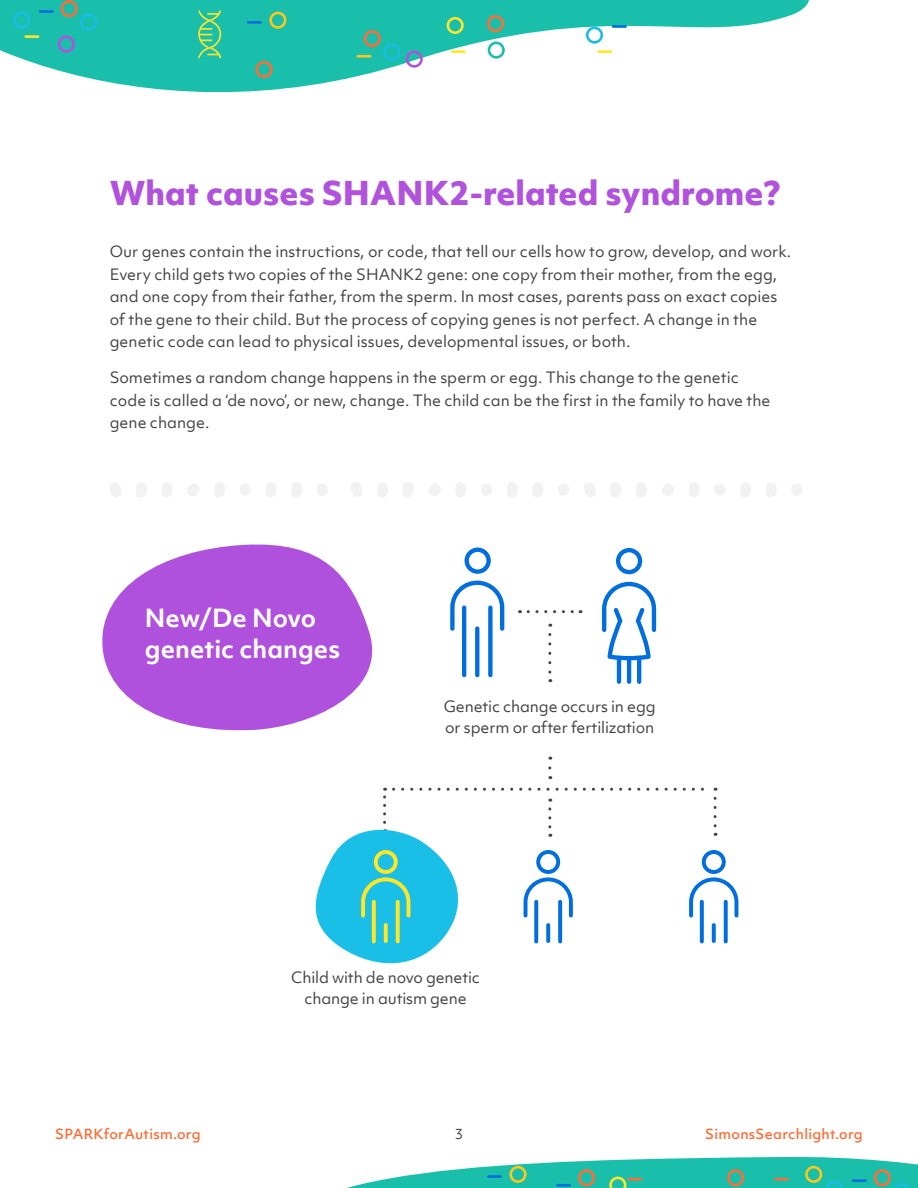
<style>
.page{position:relative;width:918px;height:1188px;background:#fff}
.page>*{position:absolute;margin:0;border:0;box-sizing:border-box;transform-origin:0 0}
.t1{font:800 31.5px "Objektiv Mk 1";color:#b052db}
.t2{font:700 24px/31.5px "Objektiv Mk 1";color:#fff}
.t3{font:15px/22.5px "Objektiv Mk 1";color:#444445}
.t4{font:500 13.5px "Objektiv Mk 1";letter-spacing:.02em;color:#ff6c36}
.t5{font:13.5px "Objektiv Mk 1";color:#444445}
</style>
<div class="page">
<svg style="left:347px;top:1156px;width:571px;height:32px"></svg>
<hr style="left:556px;top:1184px;width:15px;height:3px;background:#006ddf">
<hr style="left:852px;top:1179px;width:15px;height:3px;background:#006ddf">
<svg style="left:0;top:0;width:809px;height:93px;fill:#1abfac"></svg>
<svg style="left:264px;top:36px;width:15px;height:2px"></svg>
<svg style="left:269px;top:12px;width:17px;height:17px"></svg>
<svg style="left:256px;top:61px;width:17px;height:17px"></svg>
<svg style="left:406px;top:51px;width:17px;height:17px"></svg>
<hr style="left:451px;top:50px;width:15px;height:3px;background:#ffe627">
<hr style="left:597px;top:50px;width:15px;height:3px;background:#ffe627">
<svg style="left:586px;top:27px;width:17px;height:17px"></svg>
<svg style="left:487px;top:15px;width:17px;height:17px"></svg>
<svg style="left:488px;top:42px;width:17px;height:17px"></svg>
<hr style="left:357px;top:55px;width:14px;height:3px;background:#ffc716">
<svg style="left:364px;top:30px;width:36px;height:31px"></svg>
<svg style="left:447px;top:17px;width:17px;height:17px"></svg>
<hr style="left:247px;top:21px;width:15px;height:3px;background:#006ddf">
<hr style="left:612px;top:25px;width:15px;height:3px;background:#006ddf">
<hr style="left:24px;top:35px;width:15px;height:3px;background:#ffe627">
<svg style="left:13px;top:12px;width:17px;height:17px"></svg>
<svg style="left:58px;top:0;width:39px;height:53px;background:#2fb3ab"></svg>
<hr style="left:39px;top:10px;width:15px;height:3px;background:#006ddf">
<svg style="left:198px;top:10px;width:23px;height:48px"></svg>
<svg style="left:465px;top:548px;width:26px;height:26px"></svg>
<svg style="left:450px;top:581px;width:54px;height:50px"></svg>
<hr style="left:462px;top:605px;width:4px;height:72px;background:#006ede;border-radius:2px">
<div style="left:488px;top:605px;width:5px;height:72px;background:#006ede;border-radius:2px"></div>
<svg style="left:475px;top:626px;width:4px;height:51px"></svg>
<svg style="left:528px;top:610px;width:53px;height:3px"></svg>
<svg style="left:548px;top:634px;width:3px;height:48px"></svg>
<svg style="left:616px;top:548px;width:26px;height:26px"></svg>
<svg style="left:602px;top:582px;width:54px;height:102px"></svg>
<svg style="left:315px;top:768px;width:423px;height:196px"></svg>
<svg style="left:372px;top:900px;width:4px;height:43px"></svg>
<svg style="left:396px;top:900px;width:4px;height:43px"></svg>
<svg style="left:384px;top:923px;width:4px;height:20px"></svg>
<svg style="left:102px;top:544px;width:271px;height:187px;fill:#af51dc"></svg>
<svg style="left:136px;top:482px;width:11px;height:15px"></svg>
<svg style="left:162px;top:482px;width:10px;height:15px"></svg>
<svg style="left:214px;top:482px;width:11px;height:15px"></svg>
<svg style="left:187px;top:484px;width:12px;height:12px"></svg>
<svg style="left:240px;top:484px;width:11px;height:11px"></svg>
<svg style="left:266px;top:482px;width:10px;height:15px"></svg>
<svg style="left:317px;top:484px;width:11px;height:12px"></svg>
<svg style="left:291px;top:482px;width:11px;height:15px"></svg>
<svg style="left:110px;top:482px;width:11px;height:15px"></svg>
<svg style="left:377px;top:482px;width:11px;height:15px"></svg>
<svg style="left:403px;top:482px;width:10px;height:15px"></svg>
<svg style="left:456px;top:482px;width:10px;height:15px"></svg>
<svg style="left:429px;top:484px;width:11px;height:12px"></svg>
<svg style="left:481px;top:484px;width:11px;height:11px"></svg>
<svg style="left:507px;top:482px;width:10px;height:15px"></svg>
<svg style="left:558px;top:484px;width:11px;height:12px"></svg>
<svg style="left:533px;top:482px;width:10px;height:15px"></svg>
<svg style="left:351px;top:482px;width:11px;height:15px"></svg>
<svg style="left:611px;top:482px;width:10px;height:15px"></svg>
<svg style="left:636px;top:482px;width:11px;height:15px"></svg>
<svg style="left:689px;top:482px;width:10px;height:15px"></svg>
<svg style="left:662px;top:484px;width:12px;height:12px"></svg>
<svg style="left:715px;top:484px;width:10px;height:11px"></svg>
<svg style="left:740px;top:482px;width:11px;height:15px"></svg>
<svg style="left:792px;top:484px;width:10px;height:12px"></svg>
<svg style="left:766px;top:482px;width:10px;height:15px"></svg>
<svg style="left:584px;top:482px;width:11px;height:15px"></svg>
<h1 class="t1" style="left:110px;top:170px;width:672px">What causes SHANK2-related syndrome?</h1>
<p class="t3" style="left:110px;top:240px;width:683px">Our genes contain the instructions, or code, that tell our cells how to grow, develop, and work.<br>Every child gets two copies of the SHANK2 gene: one copy from their mother, from the egg, and one copy from their father, from the sperm. In most cases, parents pass on exact copies of the gene to their child. But the process of copying genes is not perfect. A change in the genetic code can lead to physical issues, developmental issues, or both.</p>
<p class="t3" style="left:110px;top:366px;width:662px">Sometimes a random change happens in the sperm or egg. This change to the genetic code is called a ‘de novo’, or new, change. The child can be the first in the family to have the gene change.</p>
<h2 class="t2" style="left:145px;top:602px;width:197px">New/De Novo genetic changes</h2>
<p class="t3" style="left:444px;top:696px;width:214px;line-height:21px">Genetic change occurs in egg or sperm or after fertilization</p>
<p class="t3" style="left:291px;top:967px;width:190px;line-height:21px;text-align:center">Child with de novo genetic change in autism gene</p>
<p class="t4" style="left:55px;top:1125px;width:147px">SPARKforAutism.org</p>
<p class="t5" style="left:455px;top:1125px;width:10px">3</p>
<p class="t4" style="left:705px;top:1125px;width:159px">SimonsSearchlight.org</p>
</div>
